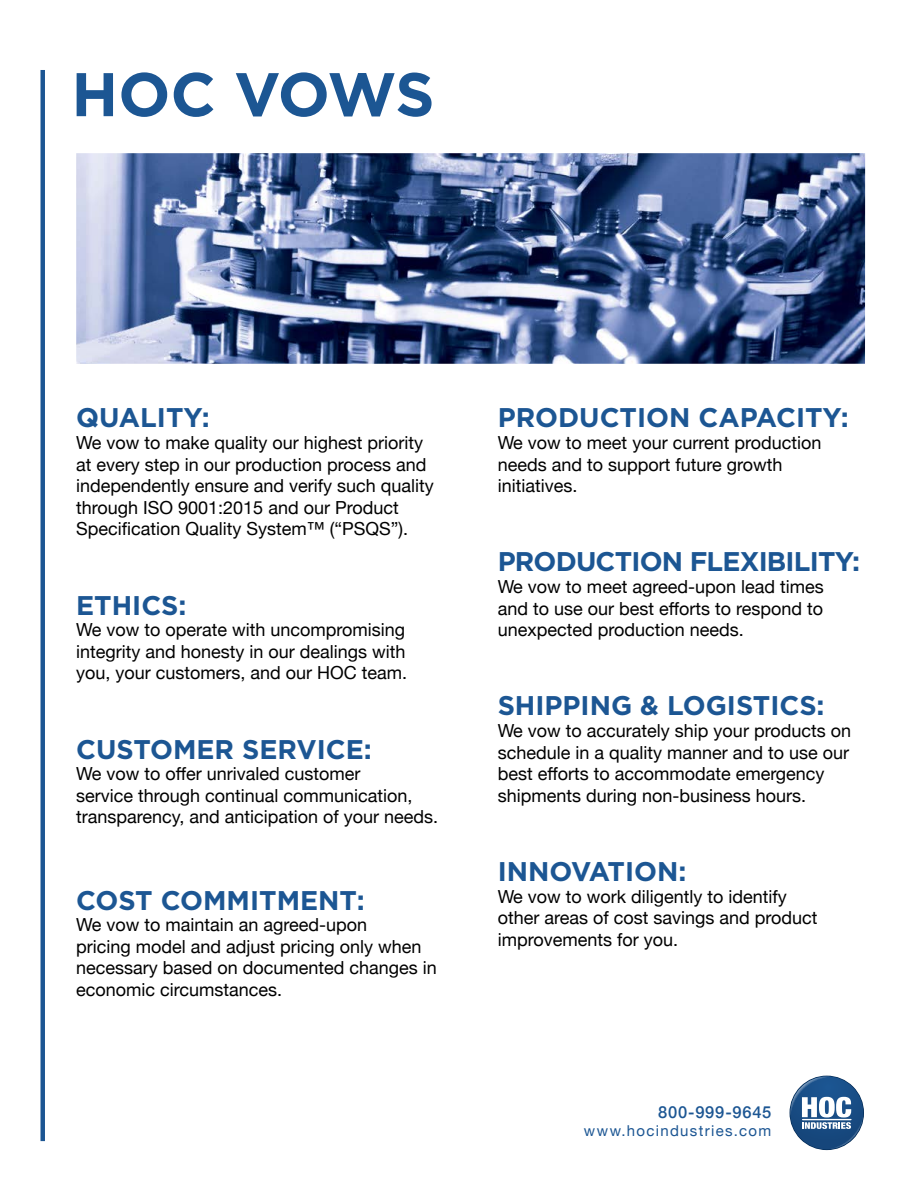
<style>
.page{position:relative;width:918px;height:1188px;background:#fff}
.page>*{position:absolute;margin:0;border:0;box-sizing:border-box;transform-origin:0 0}
.t1{font:700 61.5px "Gotham";letter-spacing:-.02em;color:#1c5693}
.t2{font:700 27px "Gotham";color:#1c5693}
.t3{font:700 27px "Gotham";letter-spacing:-.03em;color:#1c5693}
.t4{font:18px/21.6px "Helvetica Neue";color:#000}
.t5{font:500 16.5px "Helvetica Neue";letter-spacing:.045em;color:#1c5693}
.t6{font:15px "Helvetica Neue";letter-spacing:.085em;color:#1c5693}
</style>
<div class="page">
<div style="left:40px;top:70px;width:5px;height:1071px;background:#1c5693"></div>
<svg style="left:790px;top:1076px;width:74px;height:74px"></svg>
<hr style="left:802px;top:1119px;width:50px;height:1px;background:#fff">
<img style="left:76px;top:153px;width:789px;height:211px">
<h1 class="t1" style="left:71px;top:54px;width:365px">HOC VOWS</h1>
<h2 class="t2" style="left:76px;top:400px;width:135px">QUALITY:</h2>
<p class="t4" style="left:76px;top:433px;width:359px">We vow to make quality our highest priority at every step in our production process and independently ensure and verify such quality through ISO 9001:2015 and our Product Specification Quality System™ (“PSQS”).</p>
<h2 class="t2" style="left:76px;top:587px;width:112px">ETHICS:</h2>
<p class="t4" style="left:76px;top:620px;width:333px;text-align:justify">We vow to operate with uncompromising integrity and honesty in our dealings with you, your customers, and our HOC team.</p>
<h2 class="t2" style="left:76px;top:731px;width:297px">CUSTOMER SERVICE:</h2>
<p class="t4" style="left:76px;top:764px;width:364px">We vow to offer unrivaled customer<br>service through continual communication, transparency, and anticipation of your needs.</p>
<h2 class="t2" style="left:76px;top:882px;width:290px">COST COMMITMENT:</h2>
<p class="t4" style="left:76px;top:915px;width:362px">We vow to maintain an agreed-upon<br>pricing model and adjust pricing only when necessary based on documented changes in economic circumstances.</p>
<h2 class="t2" style="left:498px;top:400px;width:353px">PRODUCTION CAPACITY:</h2>
<p class="t4" style="left:498px;top:433px;width:325px">We vow to meet your current production needs and to support future growth initiatives.</p>
<h2 class="t3" style="left:498px;top:544px;width:364px">PRODUCTION FLEXIBILITY:</h2>
<p class="t4" style="left:498px;top:577px;width:328px;text-align:justify">We vow to meet agreed-upon lead times and to use our best efforts to respond to unexpected production needs.</p>
<h2 class="t2" style="left:498px;top:688px;width:328px">SHIPPING &amp; LOGISTICS:</h2>
<p class="t4" style="left:498px;top:721px;width:355px">We vow to accurately ship your products on schedule in a quality manner and to use our best efforts to accommodate emergency shipments during non-business hours.</p>
<h2 class="t2" style="left:498px;top:854px;width:190px">INNOVATION:</h2>
<p class="t4" style="left:498px;top:886px;width:321px">We vow to work diligently to identify other areas of cost savings and product improvements for you.</p>
<p class="t5" style="left:658px;top:1099px;width:115px">800-999-9645</p>
<p class="t6" style="left:584px;top:1120px;width:189px">www.hocindustries.com</p>
</div>
